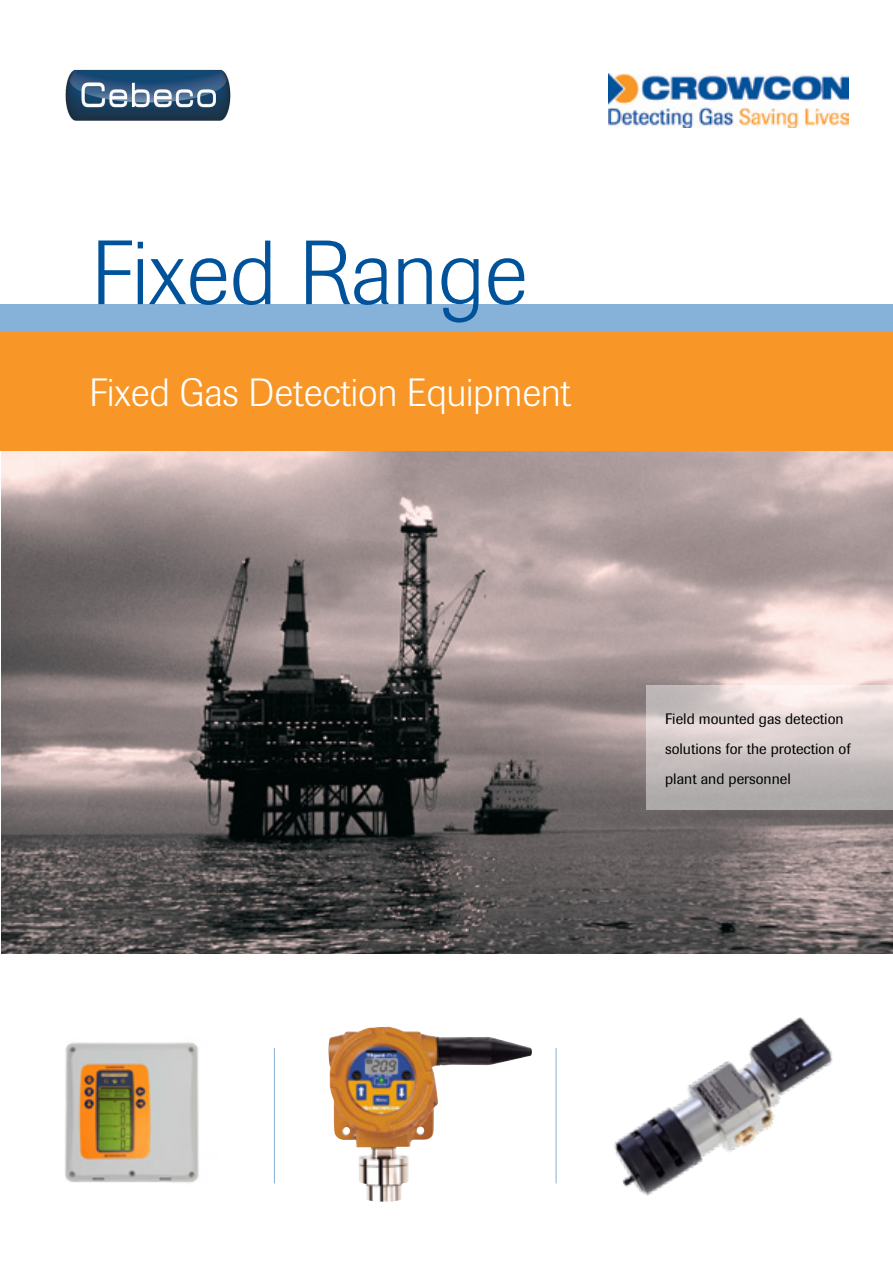
<style>
.page{position:relative;width:893px;height:1263px;background:#fff}
.page>*{position:absolute;margin:0;border:0;box-sizing:border-box;transform-origin:0 0}
.t1{font:300 90px "Imago";color:#00539b}
.t2{font:300 39px "Imago";color:#fff}
.t3{font:15px/30px "Imago";color:#000}
</style>
<div class="page">
<img style="left:1px;top:451px;width:891px;height:503px">
<svg style="left:646px;top:685px;width:246px;height:125px;background:#ccc4c4"></svg>
<div style="left:0;top:332px;width:892px;height:119px;background:#f89728"></div>
<div style="left:0;top:304px;width:892px;height:28px;background:#86b1d8"></div>
<img style="left:608px;top:73px;width:241px;height:54px">
<img style="left:614px;top:1017px;width:219px;height:179px">
<img style="left:328px;top:1026px;width:204px;height:175px">
<hr style="left:274px;top:1048px;width:1px;height:135px;background:#86b1d8">
<hr style="left:556px;top:1048px;width:1px;height:135px;background:#86b1d8">
<img style="left:65px;top:1042px;width:134px;height:141px">
<img style="left:65px;top:69px;width:165px;height:52px">
<h1 class="t1" style="left:91px;top:223px;width:438px">Fixed Range</h1>
<h2 class="t2" style="left:89px;top:370px;width:483px">Fixed Gas Detection Equipment</h2>
<p class="t3" style="left:665px;top:703px;width:187px">Field mounted gas detection solutions for the protection of plant and personnel</p>
</div>
